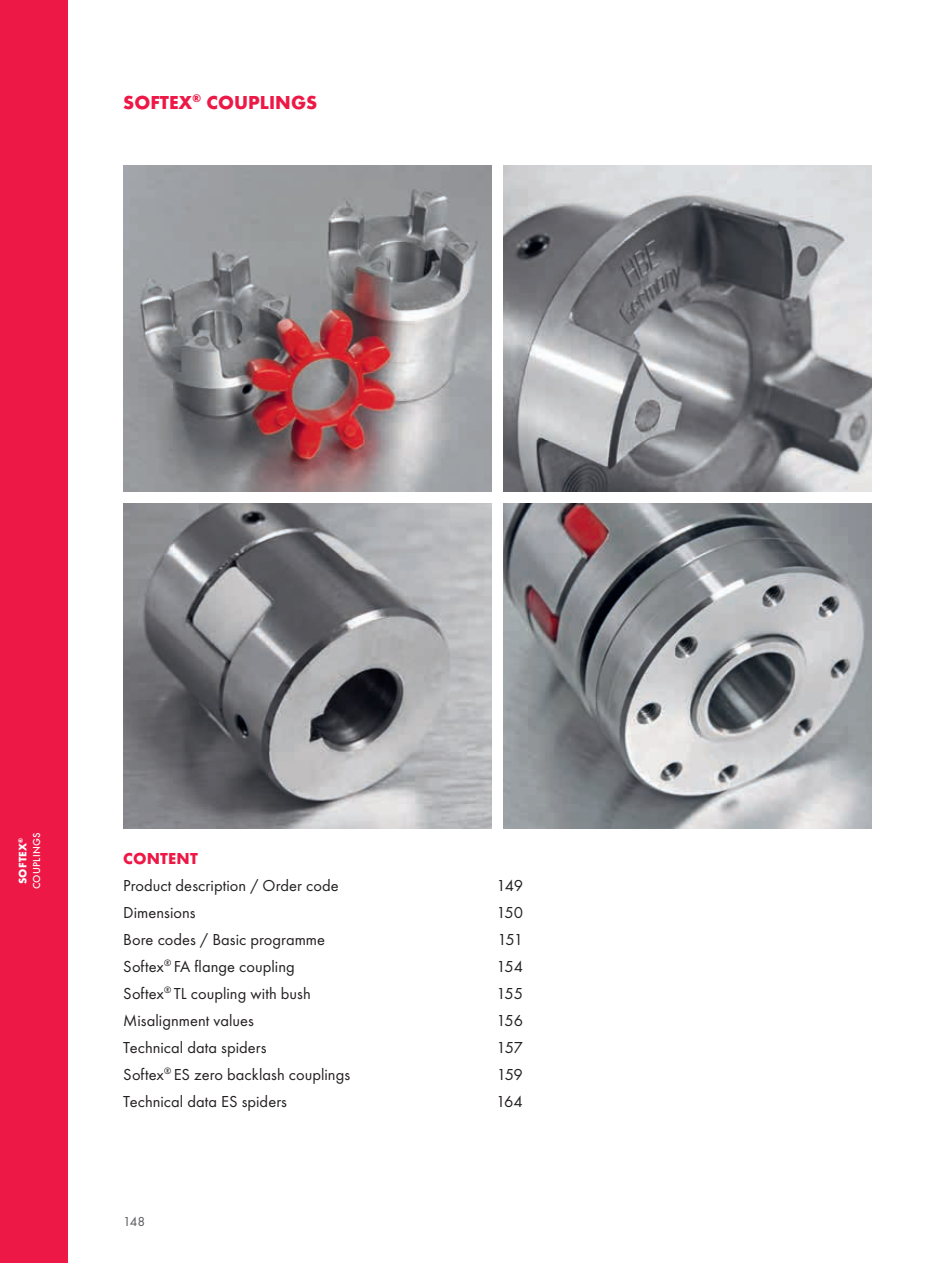
<style>
.page{position:relative;width:944px;height:1263px;background:#fff}
.page>*{position:absolute;margin:0;border:0;box-sizing:border-box;transform-origin:0 0}
.t1{font:800 19.5px "Function";color:#ed1845}
.t2{font:16.5px/27px "Function";color:#231f20}
.t3{font:800 16.5px "Function";letter-spacing:.01em;color:#ed1845}
.t4{font:13.5px "Function";color:#57585a}
.t5{font:800 11.25px "Function";letter-spacing:.025em;color:#fff}
.t6{font:500 10.5px "Function";letter-spacing:.02em;color:#fff}
</style>
<div class="page">
<div style="left:0;top:0;width:68px;height:1263px;background:#ed1845"></div>
<img style="left:504px;top:165px;width:368px;height:326px">
<img style="left:123px;top:165px;width:368px;height:326px">
<img style="left:504px;top:503px;width:368px;height:326px">
<img style="left:123px;top:503px;width:368px;height:326px">
<p class="t1" style="left:123px;top:91px;width:196px">SOFTEX<sup>®</sup> COUPLINGS</p>
<p class="t5" style="left:16px;top:884px;width:48px;rotate:-90deg">SOFTEX<sup>®</sup></p>
<p class="t6" style="left:30px;top:889px;width:58px;rotate:-90deg">COUPLINGS</p>
<p class="t3" style="left:123px;top:848px;width:76px">CONTENT</p>
<p class="t2" style="left:123px;top:872px;width:228px">Product description / Order code<br>Dimensions<br>Bore codes / Basic programme<br>Softex<sup>®</sup> FA flange coupling<br>Softex<sup>®</sup> TL coupling with bush<br>Misalignment values<br>Technical data spiders<br>Softex<sup>®</sup> ES zero backlash couplings<br>Technical data ES spiders</p>
<p class="t4" style="left:123px;top:1214px;width:23px">148</p>
<p class="t2" style="left:496px;top:872px;width:28px;text-align:justify">149<br>150<br>151<br>154<br>155<br>156<br>157<br>159<br>164</p>
</div>
